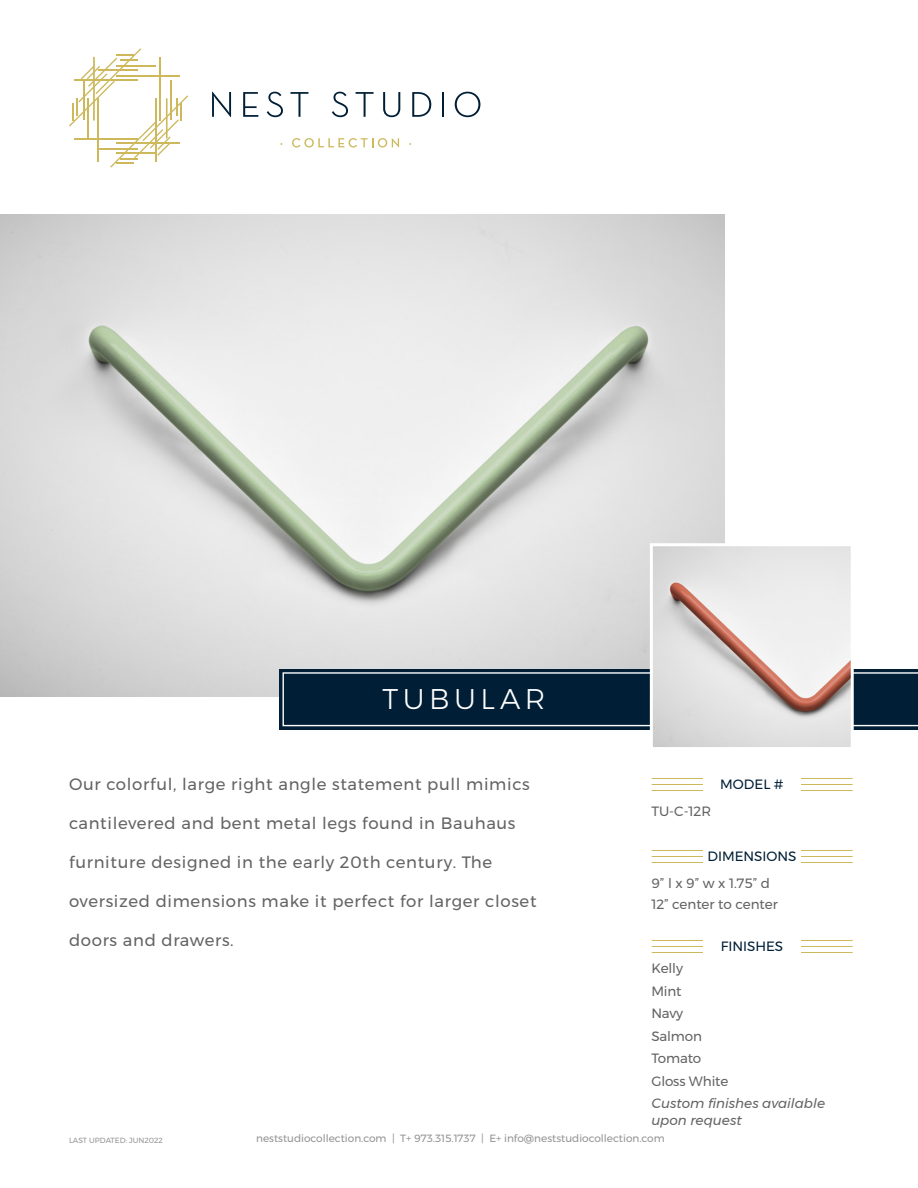
<style>
.page{position:relative;width:918px;height:1188px;background:#fff}
.page>*{position:absolute;margin:0;border:0;box-sizing:border-box;transform-origin:0 0}
.t1{font:300 28.5px "Montserrat";letter-spacing:.16em;color:#fff}
.t2{font:16.5px "Montserrat";letter-spacing:.04em;color:#636363}
.t3{font:13.5px/22.5px "Montserrat";letter-spacing:-.01em;color:#636363}
.t4{font:italic 13.5px/16.2px "Montserrat";color:#636363}
.t5{font:13.5px "Montserrat";color:#001f36}
.t6{font:10.5px "Montserrat";color:#939393}
.t7{font:7.5px "Montserrat";color:#939393}
</style>
<div class="page">
<img style="left:0;top:214px;width:725px;height:483px">
<svg style="left:69px;top:48px;width:119px;height:120px"></svg>
<hr style="left:166px;top:98px;width:1px;height:40px;background:#cdb95c">
<hr style="left:156px;top:98px;width:1px;height:64px;background:#cdb95c">
<svg style="left:292px;top:138px;width:107px;height:10px"></svg>
<svg style="left:212px;top:92px;width:19px;height:25px"></svg>
<svg style="left:243px;top:92px;width:15px;height:25px"></svg>
<svg style="left:267px;top:92px;width:16px;height:25px"></svg>
<svg style="left:290px;top:92px;width:18px;height:25px"></svg>
<svg style="left:332px;top:92px;width:16px;height:25px"></svg>
<svg style="left:356px;top:92px;width:18px;height:25px"></svg>
<svg style="left:383px;top:92px;width:17px;height:25px"></svg>
<svg style="left:412px;top:92px;width:19px;height:25px"></svg>
<hr style="left:442px;top:92px;width:2px;height:25px;background:#001f36">
<svg style="left:455px;top:92px;width:25px;height:25px"></svg>
<hr style="left:652px;top:946px;width:201px;height:1px;background:#cdb95c">
<hr style="left:652px;top:940px;width:201px;height:1px;background:#cdb95c">
<hr style="left:652px;top:952px;width:201px;height:1px;background:#cdb95c">
<div style="left:704px;top:936px;width:97px;height:22px;background:#fff"></div>
<hr style="left:652px;top:856px;width:201px;height:1px;background:#cdb95c">
<hr style="left:652px;top:850px;width:201px;height:1px;background:#cdb95c">
<hr style="left:652px;top:862px;width:201px;height:1px;background:#cdb95c">
<div style="left:704px;top:846px;width:97px;height:22px;background:#fff"></div>
<hr style="left:652px;top:784px;width:201px;height:1px;background:#cdb95c">
<hr style="left:652px;top:778px;width:201px;height:1px;background:#cdb95c">
<hr style="left:652px;top:790px;width:201px;height:1px;background:#cdb95c">
<div style="left:704px;top:774px;width:97px;height:22px;background:#fff"></div>
<svg style="left:280px;top:669px;width:638px;height:61px;background:#0b293f"></svg>
<svg style="left:283px;top:672px;width:635px;height:54px;background:#0c293f"></svg>
<img style="left:654px;top:547px;width:196px;height:199px">
<div style="left:650px;top:543px;width:204px;height:207px;border:3px solid #fff"></div>
<h1 class="t1" style="left:382px;top:678px;width:165px">TUBULAR</h1>
<p class="t2" style="left:69px;top:772px;width:462px">Our colorful, large right angle statement pull mimics</p>
<p class="t2" style="left:69px;top:811px;width:448px">cantilevered and bent metal legs found in Bauhaus</p>
<p class="t2" style="left:69px;top:850px;width:425px">furniture designed in the early 20th century. The</p>
<p class="t2" style="left:69px;top:889px;width:469px">oversized dimensions make it perfect for larger closet</p>
<p class="t2" style="left:69px;top:928px;width:166px">doors and drawers.</p>
<p class="t5" style="left:720px;top:774px;width:65px">MODEL #</p>
<p class="t3" style="left:651px;top:800px;width:61px">TU-C-12R</p>
<p class="t5" style="left:707px;top:846px;width:91px">DIMENSIONS</p>
<p class="t3" style="left:651px;top:872px;width:128px;line-height:21px">9” l x 9” w x 1.75” d<br>12” center to center</p>
<p class="t5" style="left:721px;top:936px;width:64px">FINISHES</p>
<p class="t3" style="left:651px;top:957px;width:78px">Kelly<br>Mint<br>Navy<br>Salmon<br>Tomato<br>Gloss White</p>
<p class="t4" style="left:651px;top:1095px;width:175px">Custom finishes available upon request</p>
<p class="t7" style="left:69px;top:1135px;width:95px">LAST UPDATED: JUN2022</p>
<p class="t6" style="left:256px;top:1130px;width:410px">neststudiocollection.com | T+ 973.315.1737 | E+ info@neststudiocollection.com</p>
</div>
